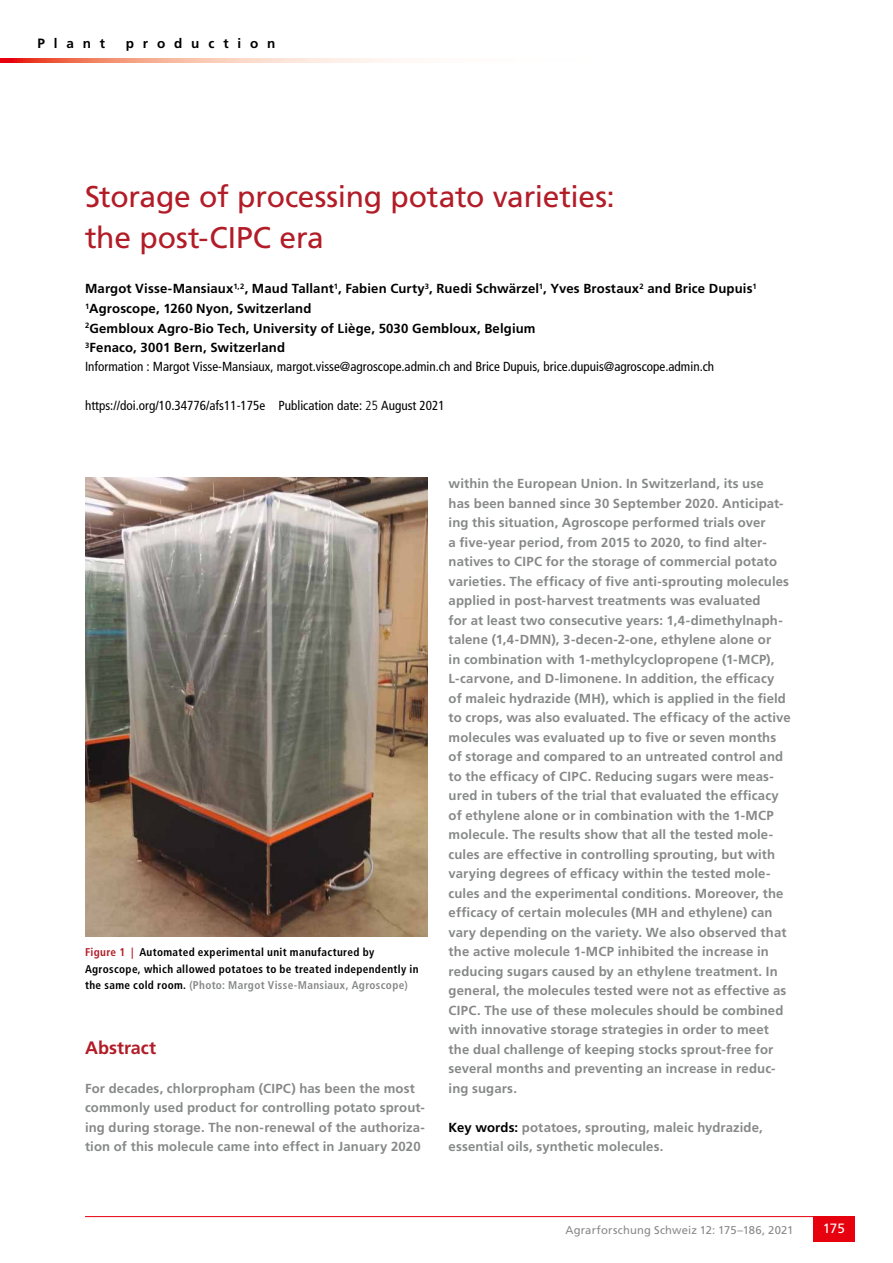
<style>
.page{position:relative;width:893px;height:1263px;background:#fff}
.page>*{position:absolute;margin:0;border:0;box-sizing:border-box;transform-origin:0 0}
.t1{font:30px/40.5px "Frutiger LT Std";letter-spacing:-.005em;color:#b21c27}
.t2{font:700 18px "Frutiger LT Std";color:#b21c27}
.t3{font:700 13.5px "Frutiger LT Std";letter-spacing:.655em;color:#000}
.t4{font:13.5px "Frutiger LT Std";color:#fff}
.t5{font:700 13.2px/19.5px "Frutiger LT Std";letter-spacing:.01em;color:#878988}
.t6{font:700 13.2px/19.5px "Frutiger LT Std";letter-spacing:.01em;color:#000}
.t7{font:condensed 13.2px "Frutiger LT Std";color:#000}
.t8{font:700 condensed 11.25px/16.5px "Frutiger LT Std";letter-spacing:.03em;color:#000}
.t9{font:11.25px "Frutiger LT Std";letter-spacing:.015em;color:#878988}
.s1{font-weight:400;font-stretch:condensed}
.s2{font-family:"Frutiger Condensed BQ";font-weight:300;font-stretch:normal}
.s3{color:#b21c27}
.s4{color:#878988}
.s5{color:#000}
</style>
<div class="page">
<svg style="left:0;top:58px;width:403px;height:5px;background:#f6b09e"></svg>
<hr style="left:85px;top:1216px;width:770px;height:1px;background:#e7000e">
<div style="left:813px;top:1216px;width:42px;height:26px;background:#e7000e"></div>
<img style="left:85px;top:477px;width:342px;height:460px">
<p class="t3" style="left:38px;top:36px;width:69px">Plant</p>
<p class="t3" style="left:126px;top:36px;width:151px">production</p>
<h1 class="t1" style="left:85px;top:177px;width:531px">Storage of processing potato varieties: the post-CIPC era</h1>
<p class="t6" style="left:85px;top:279px;width:673px">Margot Visse-Mansiaux<sup>1,2</sup>, Maud Tallant<sup>1</sup>, Fabien Curty<sup>3</sup>, Ruedi Schwärzel<sup>1</sup>, Yves Brostaux<sup>2</sup> and Brice Dupuis<sup>1<br>1</sup>Agroscope, 1260 Nyon, Switzerland<br><sup>2</sup>Gembloux Agro-Bio Tech, University of Liège, 5030 Gembloux, Belgium<br><sup>3</sup>Fenaco, 3001 Bern, Switzerland<br><span class="s1">Information : Margot Visse-Mansiaux, margot.visse@agroscope.admin.ch and Brice Dupuis, brice.dupuis@agroscope.admin.ch</span></p>
<p class="t7" style="left:85px;top:398px;width:361px">https://doi.org/10.34776/afs11-175e Publication date: <span class="s2">25</span> August 2021</p>
<p class="t8" style="left:85px;top:944px;width:335px"><span class="s3">Figure 1 |</span> Automated experimental unit manufactured by<br>Agroscope, which allowed potatoes to be treated independently in the same cold room. <span class="s4">(Photo: Margot Visse-Mansiaux, Agroscope)</span></p>
<h2 class="t2" style="left:85px;top:1037px;width:72px">Abstract</h2>
<p class="t5" style="left:85px;top:1078px;width:341px">For decades, chlorpropham (CIPC) has been the most commonly used product for controlling potato sprout&shy;ing during storage. The non-renewal of the authoriza&shy;tion of this molecule came into effect in January 2020</p>
<p class="t5" style="left:449px;top:474px;width:344px">within the European Union. In Switzerland, its use<br>has been banned since 30 September 2020. Anticipat&shy;ing this situation, Agroscope performed trials over<br>a five-year period, from 2015 to 2020, to find alter&shy;natives to CIPC for the storage of commercial potato varieties. The efficacy of five anti-sprouting molecules applied in post-harvest treatments was evaluated<br>for at least two consecutive years: 1,4-dimethylnaph&shy;talene (1,4-DMN), 3-decen-2-one, ethylene alone or<br>in combination with 1-methylcyclopropene (1-MCP), L-carvone, and D-limonene. In addition, the efficacy of maleic hydrazide (MH), which is applied in the field to crops, was also evaluated. The efficacy of the active molecules was evaluated up to five or seven months of storage and compared to an untreated control and to the efficacy of CIPC. Reducing sugars were meas&shy;ured in tubers of the trial that evaluated the efficacy of ethylene alone or in combination with the 1-MCP molecule. The results show that all the tested mole&shy;cules are effective in controlling sprouting, but with varying degrees of efficacy within the tested mole&shy;cules and the experimental conditions. Moreover, the efficacy of certain molecules (MH and ethylene) can vary depending on the variety. We also observed that the active molecule 1-MCP inhibited the increase in reducing sugars caused by an ethylene treatment. In general, the molecules tested were not as effective as CIPC. The use of these molecules should be combined with innovative storage strategies in order to meet the dual challenge of keeping stocks sprout-free for several months and preventing an increase in reduc&shy;ing sugars.</p>
<p class="t5" style="left:449px;top:1117px;width:316px"><span class="s5">Key words:</span> potatoes, sprouting, maleic hydrazide, essential oils, synthetic molecules.</p>
<p class="t9" style="left:565px;top:1223px;width:229px">Agrarforschung Schweiz 12: 175–186, 2021</p>
<p class="t4" style="left:823px;top:1221px;width:24px">175</p>
</div>
